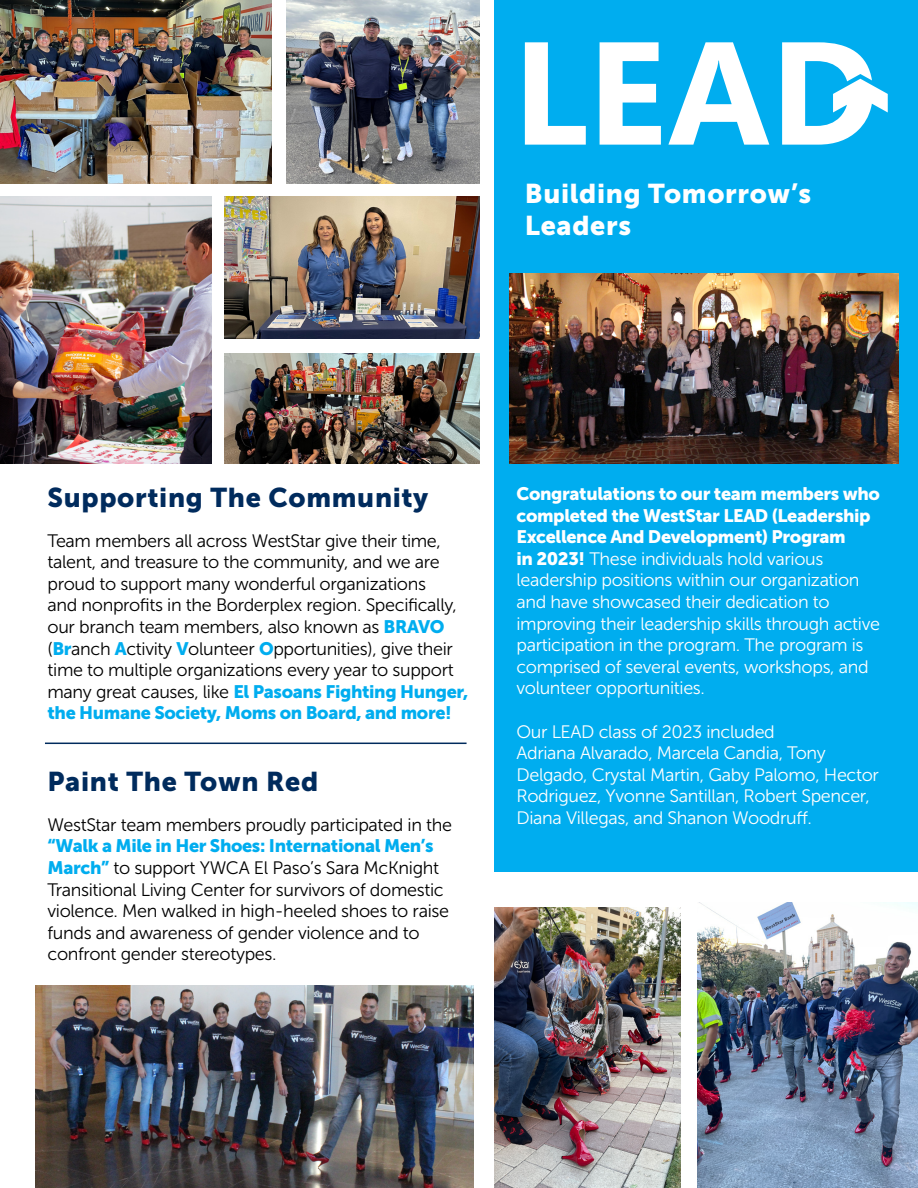
<style>
.page{position:relative;width:918px;height:1188px;background:#fff}
.page>*{position:absolute;margin:0;border:0;box-sizing:border-box;transform-origin:0 0}
.t1{font:27px "Museo Sans 900";letter-spacing:.025em;color:#002b5d}
.t2{font:27px/32.4px "Museo Sans 900";letter-spacing:.025em;color:#fff}
.t3{font:18px/21.6px "Museo Sans 300";letter-spacing:-.02em;color:#000}
.t4{font:18px/21.6px "Museo Sans 300";letter-spacing:-.02em;color:#fff}
.t5{font:18px/21.6px "Museo Sans 900";letter-spacing:-.02em;color:#00adef}
.t6{font:18px/21.6px "Museo Sans 900";letter-spacing:-.02em;color:#fff}
.s1{font-family:"Museo Sans 900";color:#00adef}
.s2{font-family:"Museo Sans 300";color:#000}
.s3{font-family:"Museo Sans 900"}
</style>
<div class="page">
<div style="left:495px;top:0;width:423px;height:871px;background:#00adef"></div>
<img style="left:36px;top:985px;width:437px;height:203px">
<img style="left:495px;top:908px;width:186px;height:280px">
<img style="left:698px;top:903px;width:220px;height:285px">
<img style="left:0;top:0;width:271px;height:183px">
<img style="left:287px;top:0;width:193px;height:183px">
<img style="left:0;top:197px;width:211px;height:266px">
<img style="left:225px;top:197px;width:255px;height:141px">
<img style="left:225px;top:353px;width:255px;height:110px">
<img style="left:509px;top:273px;width:390px;height:190px">
<svg style="left:525px;top:42px;width:61px;height:103px"></svg>
<svg style="left:600px;top:42px;width:61px;height:103px"></svg>
<svg style="left:668px;top:42px;width:101px;height:103px"></svg>
<svg style="left:782px;top:42px;width:106px;height:103px"></svg>
<hr style="left:45px;top:743px;width:422px;height:1px;background:#002b5d">
<h1 class="t2" style="left:525px;top:177px;width:288px">Building Tomorrow’s<br>Leaders</h1>
<h1 class="t1" style="left:48px;top:482px;width:382px">Supporting The Community</h1>
<p class="t3" style="left:48px;top:530px;width:411px">Team members all across WestStar give their time, talent, and treasure to the community, and we are proud to support many wonderful organizations and nonprofits in the Borderplex region. Specifically, our branch team members, also known as <span class="s1">BRAVO </span>(<span class="s1">Br</span>anch <span class="s1">A</span>ctivity <span class="s1">V</span>olunteer <span class="s1">O</span>pportunities), give their time to multiple organizations every year to support</p>
<p class="t5" style="left:48px;top:681px;width:422px"><span class="s2">many great causes, like</span> El Pasoans Fighting Hunger, the Humane Society, Moms on Board, and more!</p>
<h1 class="t1" style="left:48px;top:766px;width:272px">Paint The Town Red</h1>
<p class="t3" style="left:48px;top:814px;width:406px">WestStar team members proudly participated in the</p>
<p class="t5" style="left:48px;top:835px;width:388px">“Walk a Mile in Her Shoes: International Men’s</p>
<p class="t3" style="left:48px;top:857px;width:403px"><span class="s1">March”</span> to support YWCA El Paso’s Sara McKnight Transitional Living Center for survivors of domestic violence. Men walked in high-heeled shoes to raise funds and awareness of gender violence and to confront gender stereotypes.</p>
<p class="t6" style="left:516px;top:483px;width:365px">Congratulations to our team members who completed the WestStar LEAD (Leadership<br>Excellence And Development) Program</p>
<p class="t4" style="left:516px;top:548px;width:365px"><span class="s3">in 2023!</span> These individuals hold various leadership positions within our organization and have showcased their dedication to improving their leadership skills through active participation in the program. The program is comprised of several events, workshops, and volunteer opportunities.</p>
<p class="t4" style="left:516px;top:721px;width:364px">Our LEAD class of 2023 included<br>Adriana Alvarado, Marcela Candia, Tony Delgado, Crystal Martin, Gaby Palomo, Hector Rodriguez, Yvonne Santillan, Robert Spencer, Diana Villegas, and Shanon Woodruff.</p>
</div>
